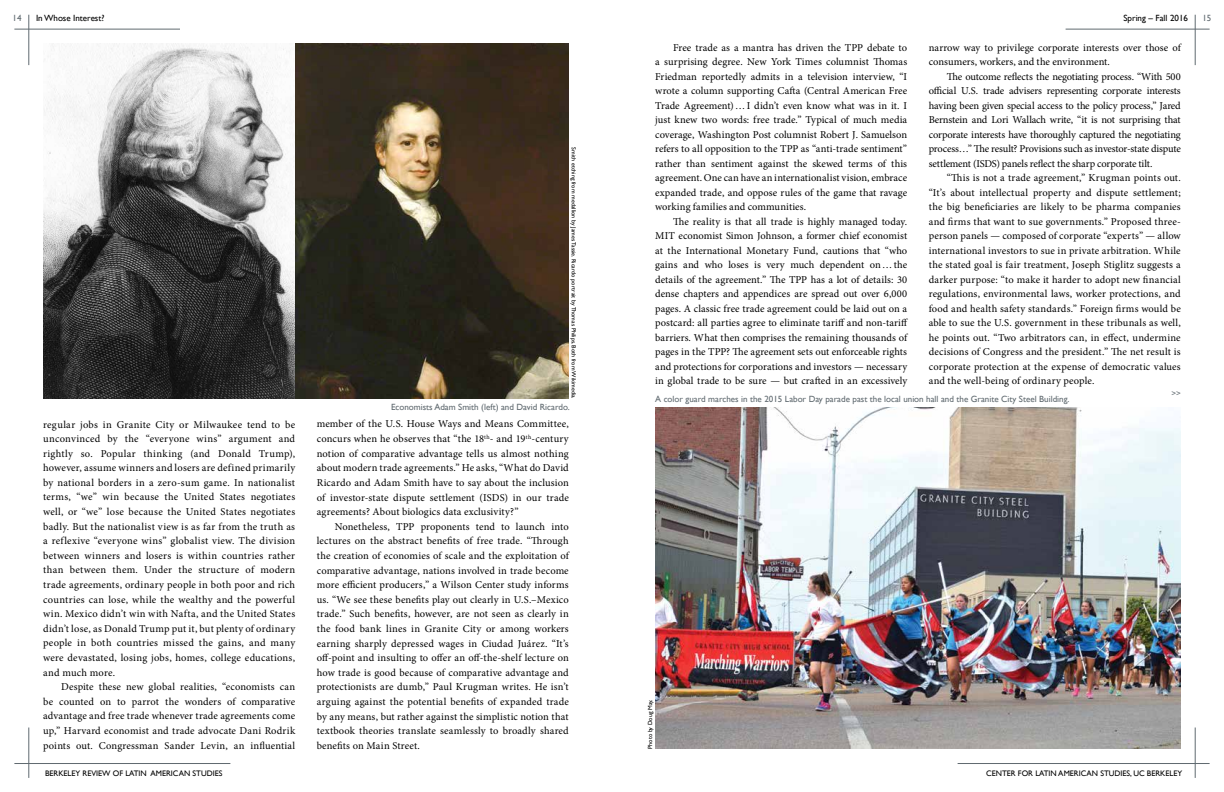
<style>
.page{position:relative;width:1224px;height:792px;background:#fff}
.page>*{position:absolute;margin:0;border:0;box-sizing:border-box;transform-origin:0 0}
.t1{font:10.5px/14.5px "Minion Pro";letter-spacing:.01em;color:#000;text-align:justify}
.t2{font:9px "Gill Sans";color:#606a70}
.t3{font:9px "Gill Sans";color:#000}
.t4{font:8px "Gill Sans";color:#000}
.t5{font:8px "Gill Sans";color:#606a70}
.t6{font:6px "Gill Sans";color:#000}
</style>
<div class="page">
<hr style="left:29px;top:15px;width:1px;height:50px;background:#606a70">
<hr style="left:14px;top:763px;width:216px;height:1px;background:#606a70">
<hr style="left:29px;top:728px;width:1px;height:50px;background:#606a70">
<hr style="left:958px;top:763px;width:252px;height:1px;background:#606a70">
<hr style="left:1195px;top:728px;width:1px;height:50px;background:#606a70">
<hr style="left:1066px;top:29px;width:144px;height:1px;background:#606a70">
<hr style="left:1195px;top:15px;width:1px;height:50px;background:#606a70">
<hr style="left:14px;top:29px;width:166px;height:1px;background:#606a70">
<img style="left:43px;top:43px;width:526px;height:356px">
<img style="left:655px;top:407px;width:526px;height:342px">
<p class="t2" style="left:13px;top:13px;width:10px">14</p>
<p class="t3" style="left:36px;top:13px;width:70px">In Whose Interest?</p>
<p class="t3" style="left:1123px;top:13px;width:66px">Spring – Fall 2016</p>
<p class="t2" style="left:1202px;top:13px;width:10px">15</p>
<p class="t1" style="left:655px;top:40px;width:254px;text-indent:18px">Free trade as a mantra has driven the TPP debate to a surprising degree. New York Times columnist Thomas Friedman reportedly admits in a television interview, “I wrote a column supporting Cafta (Central American Free Trade Agreement)…I didn’t even know what was in it. I just knew two words: free trade.” Typical of much media coverage, Washington Post columnist Robert J. Samuelson refers to all opposition to the TPP as “anti-trade sentiment” rather than sentiment against the skewed terms of this agreement. One can have an internationalist vision, embrace expanded trade, and oppose rules of the game that ravage working families and communities.</p>
<p class="t1" style="left:655px;top:214px;width:255px;text-indent:18px">The reality is that all trade is highly managed today.<br>MIT economist Simon Johnson, a former chief economist at the International Monetary Fund, cautions that “who gains and who loses is very much dependent on…the details of the agreement.” The TPP has a lot of details: 30 dense chapters and appendices are spread out over 6,000 pages. A classic free trade agreement could be laid out on a postcard: all parties agree to eliminate tariff and non-tariff barriers. What then comprises the remaining thousands of pages in the TPP? The agreement sets out enforceable rights and protections for corporations and investors — necessary in global trade to be sure — but crafted in an excessively</p>
<p class="t1" style="left:929px;top:40px;width:254px">narrow way to privilege corporate interests over those of consumers, workers, and the environment.</p>
<p class="t1" style="left:929px;top:69px;width:254px;text-indent:18px">The outcome reflects the negotiating process. “With 500 official U.S. trade advisers representing corporate interests having been given special access to the policy process,” Jared Bernstein and Lori Wallach write, “it is not surprising that corporate interests have thoroughly captured the negotiating process…” The result? Provisions such as investor-state dispute settlement (ISDS) panels reflect the sharp corporate tilt.</p>
<p class="t1" style="left:929px;top:171px;width:254px;text-indent:18px">“This is not a trade agreement,” Krugman points out. “It’s about intellectual property and dispute settlement; the big beneficiaries are likely to be pharma companies and firms that want to sue governments.” Proposed three&shy;person panels — composed of corporate “experts” — allow international investors to sue in private arbitration. While the stated goal is fair treatment, Joseph Stiglitz suggests a darker purpose: “to make it harder to adopt new financial regulations, environmental laws, worker protections, and food and health safety standards.” Foreign firms would be able to sue the U.S. government in these tribunals as well, he points out. “Two arbitrators can, in effect, undermine decisions of Congress and the president.” The net result is corporate protection at the expense of democratic values and the well-being of ordinary people.</p>
<p class="t6" style="left:577px;top:147px;width:253px;rotate:90deg">Smith etching from medallion by James Tassie. Ricardo portrait by Thomas Philips. Both from Wikimedia.</p>
<p class="t5" style="left:1171px;top:389px;width:11px">&gt;&gt;</p>
<p class="t2" style="left:655px;top:394px;width:416px">A color guard marches in the 2015 Labor Day parade past the local union hall and the Granite City Steel Building.</p>
<p class="t2" style="left:391px;top:402px;width:180px">Economists Adam Smith (left) and David Ricardo.</p>
<p class="t1" style="left:43px;top:417px;width:254px">regular jobs in Granite City or Milwaukee tend to be unconvinced by the “everyone wins” argument and rightly so. Popular thinking (and Donald Trump), however, assume winners and losers are defined primarily by national borders in a zero-sum game. In nationalist terms, “we” win because the United States negotiates well, or “we” lose because the United States negotiates badly. But the nationalist view is as far from the truth as a reflexive “everyone wins” globalist view. The division between winners and losers is within countries rather than between them. Under the structure of modern trade agreements, ordinary people in both poor and rich countries can lose, while the wealthy and the powerful win. Mexico didn’t win with Nafta, and the United States didn’t lose, as Donald Trump put it, but plenty of ordinary people in both countries missed the gains, and many were devastated, losing jobs, homes, college educations, and much more.</p>
<p class="t1" style="left:43px;top:680px;width:254px;text-indent:18px">Despite these new global realities, “economists can be counted on to parrot the wonders of comparative advantage and free trade whenever trade agreements come up,” Harvard economist and trade advocate Dani Rodrik points out. Congressman Sander Levin, an influential</p>
<p class="t1" style="left:317px;top:417px;width:254px">member of the U.S. House Ways and Means Committee, concurs when he observes that “the 18<sup>th</sup>- and 19<sup>th</sup>-century notion of comparative advantage tells us almost nothing about modern trade agreements.” He asks, “What do David Ricardo and Adam Smith have to say about the inclusion of investor-state dispute settlement (ISDS) in our trade agreements? About biologics data exclusivity?”</p>
<p class="t1" style="left:317px;top:519px;width:254px;text-indent:18px">Nonetheless, TPP proponents tend to launch into lectures on the abstract benefits of free trade. “Through the creation of economies of scale and the exploitation of comparative advantage, nations involved in trade become more efficient producers,” a Wilson Center study informs us. “We see these benefits play out clearly in U.S.–Mexico trade.” Such benefits, however, are not seen as clearly in the food bank lines in Granite City or among workers earning sharply depressed wages in Ciudad Juárez. “It’s off-point and insulting to offer an off-the-shelf lecture on how trade is good because of comparative advantage and protectionists are dumb,” Paul Krugman writes. He isn’t arguing against the potential benefits of expanded trade by any means, but rather against the simplistic notion that textbook theories translate seamlessly to broadly shared benefits on Main Street.</p>
<p class="t6" style="left:647px;top:749px;width:51px;rotate:-90deg">Photo by Doug May.</p>
<p class="t4" style="left:45px;top:769px;width:179px">BERKELEY REVIEW OF LATIN AMERICAN STUDIES</p>
<p class="t4" style="left:986px;top:769px;width:198px">CENTER FOR LATIN AMERICAN STUDIES, UC BERKELEY</p>
</div>
